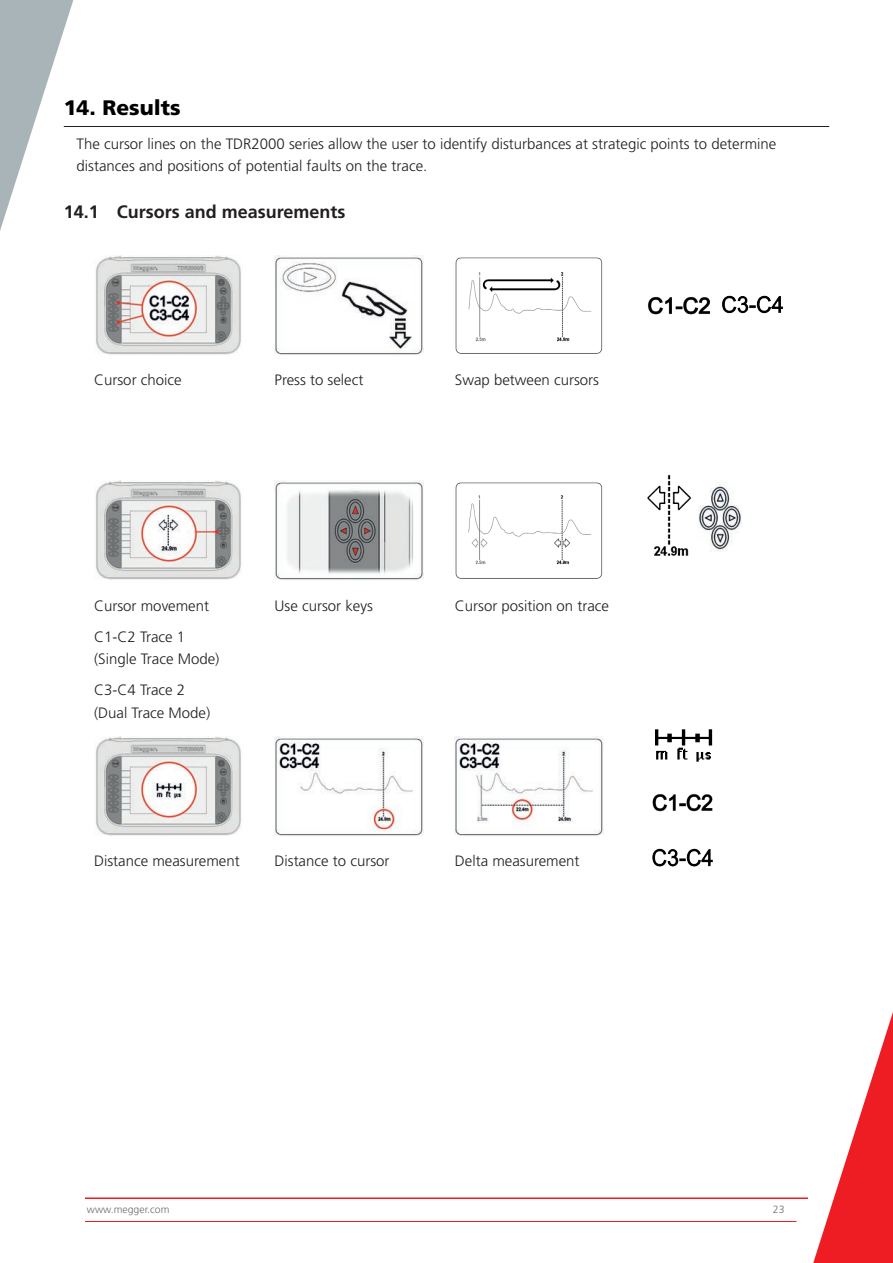
<style>
.page{position:relative;width:893px;height:1263px;background:#fff}
.page>*{position:absolute;margin:0;border:0;box-sizing:border-box;transform-origin:0 0}
.t1{font:900 21px "Frutiger LT Pro";color:#000}
.t2{font:700 18px "Frutiger LT Pro";color:#231f20}
.t3{font:300 15px/31px "Frutiger LT Pro";color:#231f20}
.t4{font:300 10.5px "Frutiger LT Pro";color:#6c6d70}
</style>
<div class="page">
<hr style="left:64px;top:126px;width:765px;height:1px;background:#231f20">
<img style="left:95px;top:255px;width:146px;height:100px">
<img style="left:274px;top:255px;width:149px;height:100px">
<img style="left:455px;top:257px;width:148px;height:97px">
<img style="left:648px;top:296px;width:63px;height:19px">
<img style="left:722px;top:295px;width:61px;height:19px">
<img style="left:95px;top:481px;width:146px;height:99px">
<img style="left:274px;top:481px;width:149px;height:99px">
<img style="left:455px;top:482px;width:148px;height:97px">
<img style="left:647px;top:474px;width:45px;height:82px">
<img style="left:699px;top:483px;width:42px;height:69px">
<img style="left:95px;top:736px;width:146px;height:100px">
<img style="left:274px;top:736px;width:149px;height:100px">
<img style="left:455px;top:736px;width:149px;height:100px">
<img style="left:655px;top:729px;width:58px;height:33px">
<img style="left:652px;top:794px;width:61px;height:18px">
<img style="left:652px;top:848px;width:61px;height:19px">
<svg style="left:0;top:0;width:74px;height:231px"></svg>
<svg style="left:813px;top:1012px;width:80px;height:251px"></svg>
<hr style="left:85px;top:1198px;width:723px;height:1px;background:#ee1d23">
<hr style="left:85px;top:1221px;width:711px;height:1px;background:#ee1d23">
<h1 class="t1" style="left:64px;top:95px;width:118px">14. Results</h1>
<p class="t3" style="left:77px;top:132px;width:701px;line-height:22.5px">The cursor lines on the TDR2000 series allow the user to identify disturbances at strategic points to determine distances and positions of potential faults on the trace.</p>
<p class="t2" style="left:64px;top:201px;width:283px">14.1 Cursors and measurements</p>
<p class="t3" style="left:94px;top:364px;width:89px">Cursor choice</p>
<p class="t3" style="left:274px;top:364px;width:90px">Press to select</p>
<p class="t3" style="left:455px;top:364px;width:146px">Swap between cursors</p>
<p class="t3" style="left:94px;top:590px;width:117px">Cursor movement<br>C1-C2 Trace 1</p>
<p class="t3" style="left:94px;top:643px;width:127px">(Single Trace Mode)<br>C3-C4 Trace 2</p>
<p class="t3" style="left:94px;top:697px;width:118px">(Dual Trace Mode)</p>
<p class="t3" style="left:274px;top:590px;width:100px">Use cursor keys</p>
<p class="t3" style="left:455px;top:590px;width:156px">Cursor position on trace</p>
<p class="t3" style="left:94px;top:845px;width:147px">Distance measurement</p>
<p class="t3" style="left:274px;top:845px;width:117px">Distance to cursor</p>
<p class="t3" style="left:455px;top:845px;width:126px">Delta measurement</p>
<p class="t4" style="left:87px;top:1203px;width:84px">www.megger.com</p>
<p class="t4" style="left:773px;top:1203px;width:13px">23</p>
</div>
